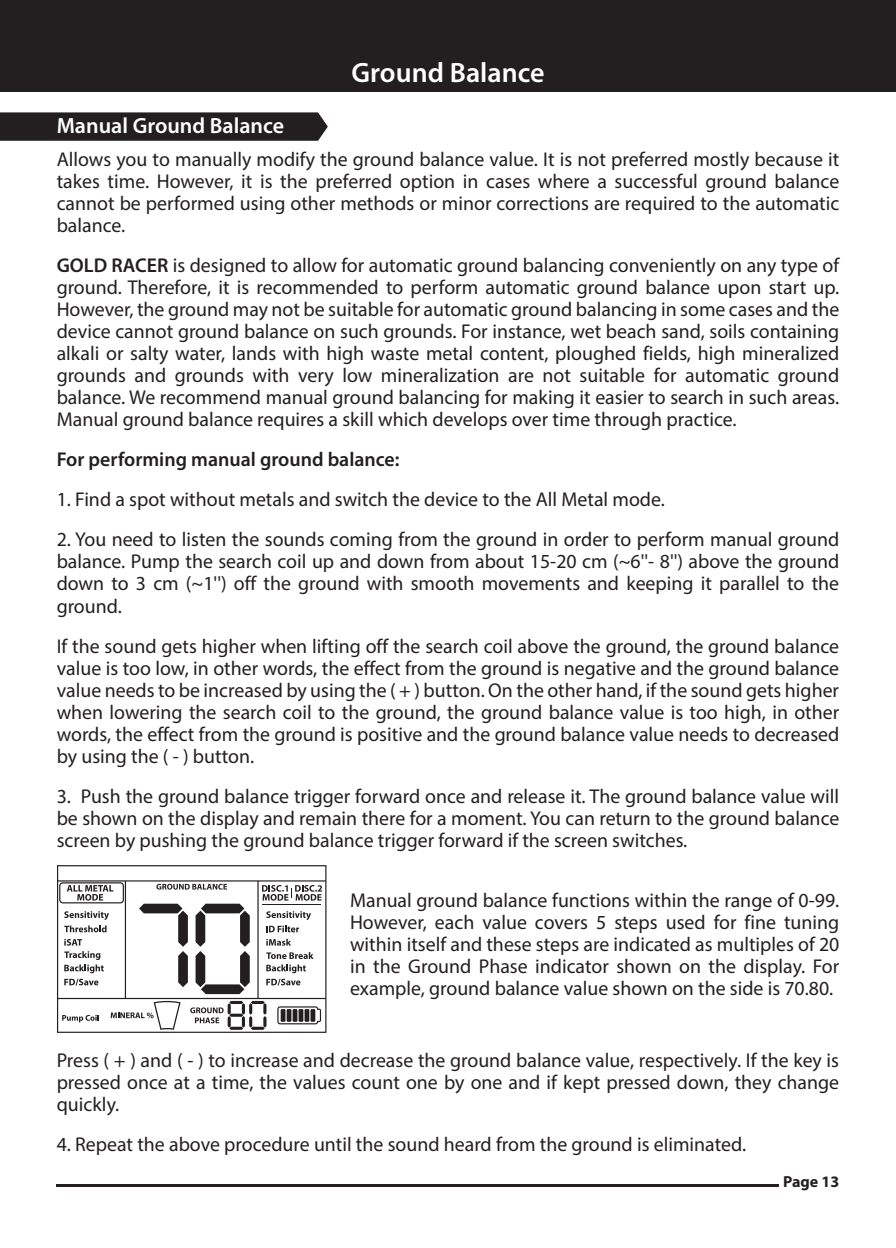
<style>
.page{position:relative;width:896px;height:1248px;background:#fff}
.page>*{position:absolute;margin:0;border:0;box-sizing:border-box;transform-origin:0 0}
.t1{font:600 28px "Myriad Pro";color:#fff}
.t2{font:600 22px "Myriad Pro";color:#fff}
.t3{font:20px/22px "Myriad Pro";color:#231f20;text-align:justify}
.t4{font:600 20px "Myriad Pro";color:#231f20}
.t5{font:700 16px "Myriad Pro";color:#231f20}
.s1{font-weight:600}
</style>
<div class="page">
<svg style="left:0;top:112px;width:328px;height:29px;background:#2a2627"></svg>
<div style="left:0;top:0;width:896px;height:92px;background:#231f20"></div>
<svg style="left:57px;top:865px;width:269px;height:167px"></svg>
<hr style="left:57px;top:1184px;width:722px;height:3px;background:#231f20">
<h1 class="t1" style="left:351px;top:54px;width:194px">Ground Balance</h1>
<p class="t2" style="left:57px;top:111px;width:229px">Manual Ground Balance</p>
<p class="t3" style="left:57px;top:148px;width:784px">Allows you to manually modify the ground balance value. It is not preferred mostly because it takes time. However, it is the preferred option in cases where a successful ground balance cannot be performed using other methods or minor corrections are required to the automatic balance.</p>
<p class="t3" style="left:57px;top:254px;width:784px"><span class="s1">GOLD RACER</span> is designed to allow for automatic ground balancing conveniently on any type of ground. Therefore, it is recommended to perform automatic ground balance upon start up.<br>However, the ground may not be suitable for automatic ground balancing in some cases and the device cannot ground balance on such grounds. For instance, wet beach sand, soils containing alkali or salty water, lands with high waste metal content, ploughed fields, high mineralized grounds and grounds with very low mineralization are not suitable for automatic ground balance. We recommend manual ground balancing for making it easier to search in such areas.<br>Manual ground balance requires a skill which develops over time through practice.</p>
<p class="t4" style="left:57px;top:447px;width:344px">For performing manual ground balance:</p>
<p class="t3" style="left:57px;top:488px;width:610px">1. Find a spot without metals and switch the device to the All Metal mode.</p>
<p class="t3" style="left:57px;top:528px;width:784px">2. You need to listen the sounds coming from the ground in order to perform manual ground balance. Pump the search coil up and down from about 15-20 cm (~6''- 8'') above the ground down to 3 cm (~1'') off the ground with smooth movements and keeping it parallel to the ground.</p>
<p class="t3" style="left:57px;top:634px;width:784px">If the sound gets higher when lifting off the search coil above the ground, the ground balance value is too low, in other words, the effect from the ground is negative and the ground balance value needs to be increased by using the ( + ) button. On the other hand, if the sound gets higher when lowering the search coil to the ground, the ground balance value is too high, in other words, the effect from the ground is positive and the ground balance value needs to decreased by using the ( - ) button.</p>
<p class="t3" style="left:57px;top:784px;width:784px">3. Push the ground balance trigger forward once and release it. The ground balance value will be shown on the display and remain there for a moment. You can return to the ground balance screen by pushing the ground balance trigger forward if the screen switches.</p>
<p class="t3" style="left:350px;top:888px;width:491px">Manual ground balance functions within the range of 0-99.<br>However, each value covers 5 steps used for fine tuning within itself and these steps are indicated as multiples of 20 in the Ground Phase indicator shown on the display. For example, ground balance value shown on the side is 70.80.</p>
<p class="t3" style="left:57px;top:1048px;width:784px">Press ( + ) and ( - ) to increase and decrease the ground balance value, respectively. If the key is pressed once at a time, the values count one by one and if kept pressed down, they change quickly.</p>
<p class="t3" style="left:57px;top:1132px;width:691px">4. Repeat the above procedure until the sound heard from the ground is eliminated.</p>
<p class="t5" style="left:783px;top:1171px;width:58px">Page 13</p>
</div>
